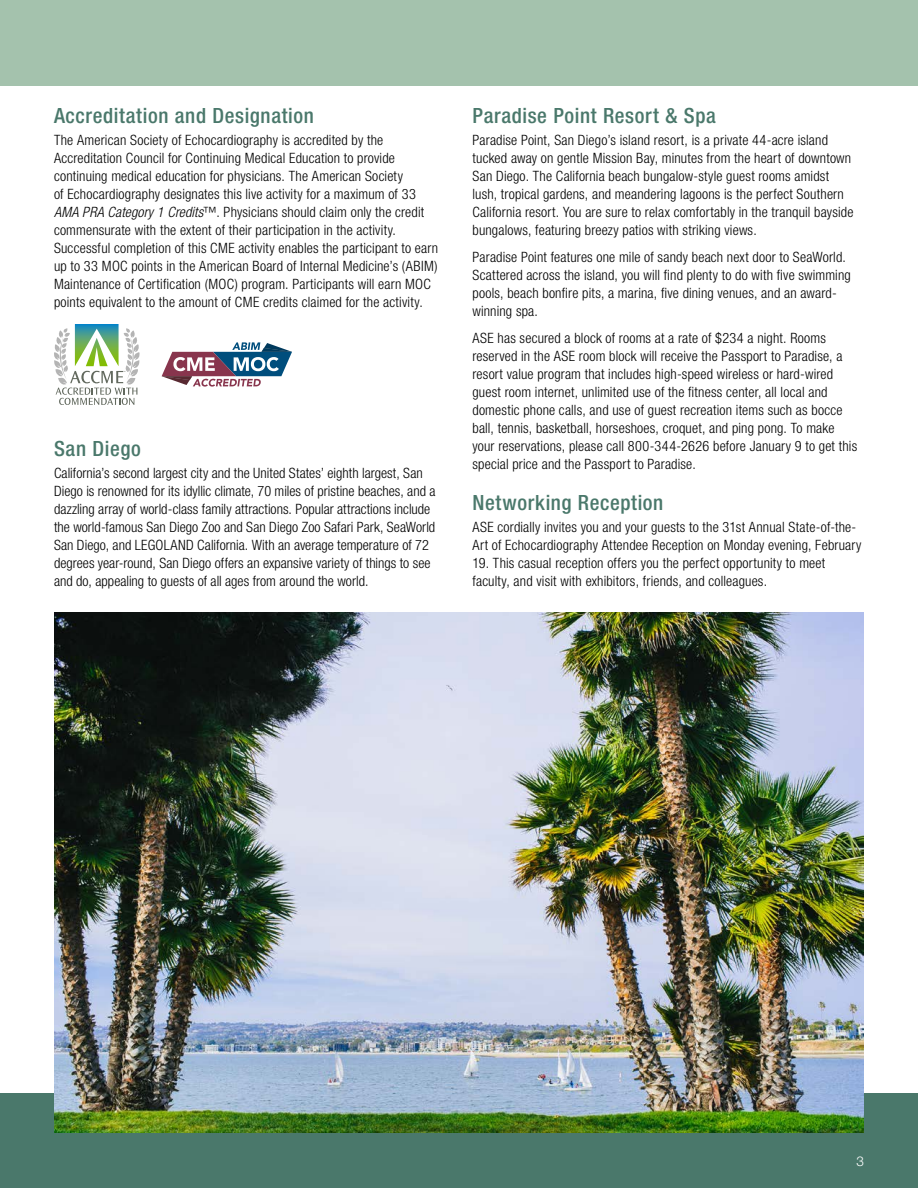
<style>
.page{position:relative;width:918px;height:1188px;background:#fff}
.page>*{position:absolute;margin:0;border:0;box-sizing:border-box;transform-origin:0 0}
.content_subhead{font:500 condensed 21px "Helvetica Neue LT Std";letter-spacing:.03em;color:#4a786b}
.body_copy{font:300 condensed 14.25px/18px "Helvetica Neue LT Std";letter-spacing:.01em;color:#000}
.t1{font:300 13.5px "Helvetica Neue LT Std";color:#fff}
.s1{font-style:italic}
</style>
<div class="page">
<div style="left:1px;top:1094px;width:917px;height:94px;background:#4a786b"></div>
<div style="left:0;top:0;width:918px;height:86px;background:#a4c2ad"></div>
<svg style="left:54px;top:324px;width:86px;height:81px"></svg>
<svg style="left:162px;top:342px;width:130px;height:45px"></svg>
<img style="left:54px;top:612px;width:810px;height:521px">
<p class="content_subhead" style="left:54px;top:103px;width:261px">Accreditation and Designation</p>
<p class="body_copy" style="left:54px;top:131px;width:386px">The American Society of Echocardiography is accredited by the Accreditation Council for Continuing Medical Education to provide continuing medical education for physicians. The American Society<br>of Echocardiography designates this live activity for a maximum of 33<br><span class="s1">AMA PRA Category 1 Credits</span>™. Physicians should claim only the credit commensurate with the extent of their participation in the activity.<br>Successful completion of this CME activity enables the participant to earn up to 33 MOC points in the American Board of Internal Medicine’s (ABIM)<br>Maintenance of Certification (MOC) program. Participants will earn MOC points equivalent to the amount of CME credits claimed for the activity.</p>
<p class="content_subhead" style="left:54px;top:436px;width:88px">San Diego</p>
<p class="body_copy" style="left:54px;top:464px;width:383px">California’s second largest city and the United States’ eighth largest, San Diego is renowned for its idyllic climate, 70 miles of pristine beaches, and a dazzling array of world-class family attractions. Popular attractions include the world-famous San Diego Zoo and San Diego Zoo Safari Park, SeaWorld San Diego, and LEGOLAND California. With an average temperature of 72 degrees year-round, San Diego offers an expansive variety of things to see and do, appealing to guests of all ages from around the world.</p>
<p class="content_subhead" style="left:472px;top:103px;width:245px">Paradise Point Resort &amp; Spa</p>
<p class="body_copy" style="left:472px;top:131px;width:383px">Paradise Point, San Diego’s island resort, is a private 44-acre island tucked away on gentle Mission Bay, minutes from the heart of downtown San Diego. The California beach bungalow-style guest rooms amidst lush, tropical gardens, and meandering lagoons is the perfect Southern California resort. You are sure to relax comfortably in the tranquil bayside bungalows, featuring breezy patios with striking views.</p>
<p class="body_copy" style="left:472px;top:248px;width:380px">Paradise Point features one mile of sandy beach next door to SeaWorld.<br>Scattered across the island, you will find plenty to do with five swimming pools, beach bonfire pits, a marina, five dining venues, and an award&shy;winning spa.</p>
<p class="body_copy" style="left:472px;top:329px;width:386px">ASE has secured a block of rooms at a rate of $234 a night. Rooms reserved in the ASE room block will receive the Passport to Paradise, a resort value program that includes high-speed wireless or hard-wired guest room internet, unlimited use of the fitness center, all local and domestic phone calls, and use of guest recreation items such as bocce ball, tennis, basketball, horseshoes, croquet, and ping pong. To make your reservations, please call 800-344-2626 before January 9 to get this special price and the Passport to Paradise.</p>
<p class="content_subhead" style="left:472px;top:490px;width:192px">Networking Reception</p>
<p class="body_copy" style="left:472px;top:518px;width:390px">ASE cordially invites you and your guests to the 31st Annual State-of-the-<br>Art of Echocardiography Attendee Reception on Monday evening, February</p>
<p class="body_copy" style="left:472px;top:554px;width:354px">19. This casual reception offers you the perfect opportunity to meet faculty, and visit with exhibitors, friends, and colleagues.</p>
<p class="t1" style="left:856px;top:1153px;width:9px">3</p>
</div>
